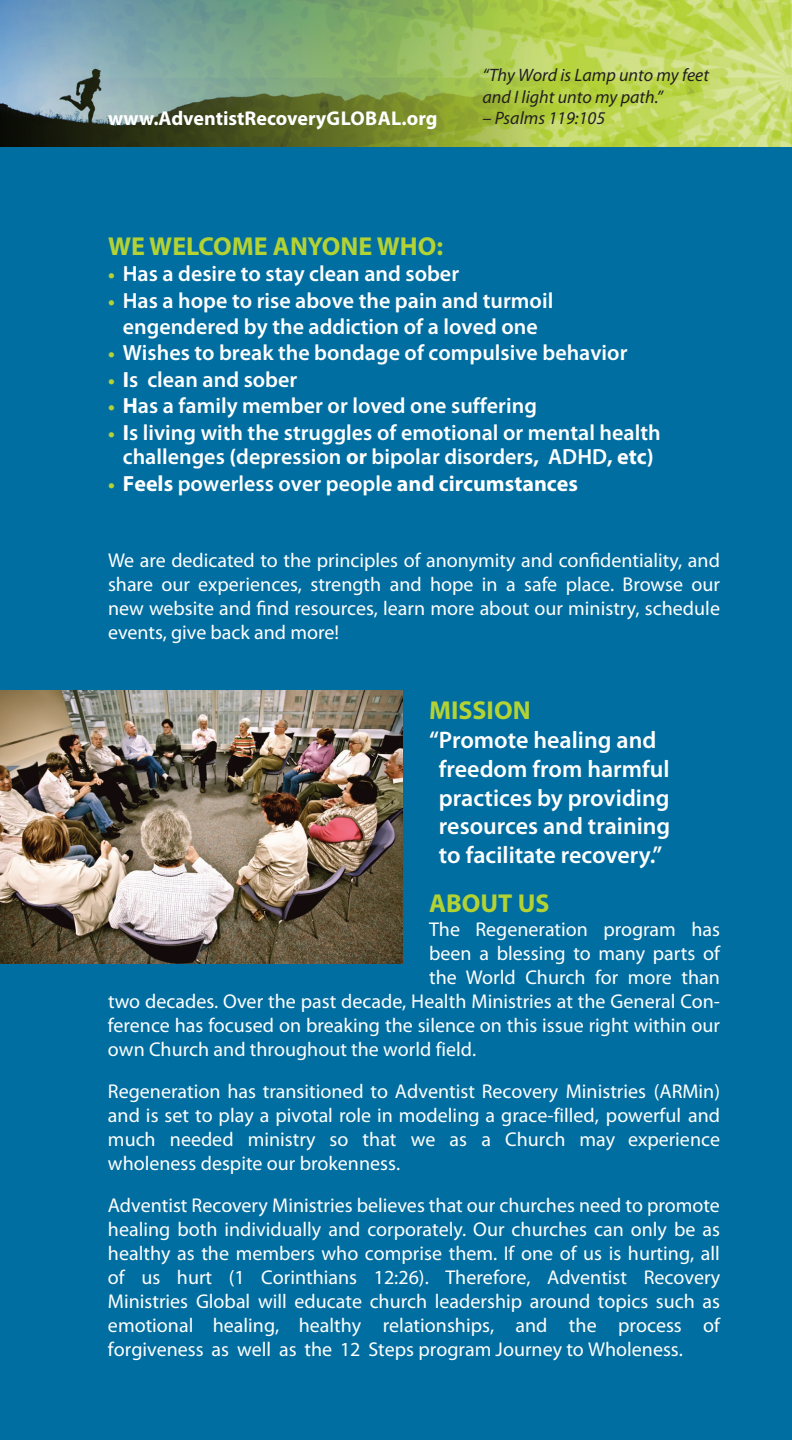
<style>
.page{position:relative;width:792px;height:1440px;background:#fff}
.page>*{position:absolute;margin:0;border:0;box-sizing:border-box;transform-origin:0 0}
.t1{font:700 26px "Myriad Pro";color:#b3d234}
.t2{font:600 24px/28.8px "Myriad Pro";color:#fff;text-align:center}
.t3{font:600 22px/26.4px "Myriad Pro";color:#fff;text-align:center}
.t4{font:700 22px "Myriad Pro";color:#fff}
.t5{font:20px/24px "Myriad Pro";color:#fff;text-align:justify}
.t6{font:700 20px "Myriad Pro";color:#fff}
.t7{font:italic 18px/21.6px "Myriad Pro";color:#231f20}
.s1{font-weight:700;font-size:20px;color:#b3d234}
.s2{font-weight:700}
.s3{font-size:20px;color:#b3d234}
.s4{font-weight:600}
</style>
<div class="page">
<img style="left:590px;top:0;width:202px;height:147px">
<img style="left:0;top:0;width:590px;height:147px">
<div style="left:0;top:147px;width:792px;height:1293px;background:#006ea0"></div>
<img style="left:0;top:691px;width:402px;height:272px">
<p class="t6" style="left:108px;top:105px;width:331px">www.AdventistRecoveryGLOBAL.org</p>
<p class="t7" style="left:482px;top:64px;width:228px">“Thy Word is Lamp unto my feet and I light unto my path.”</p>
<p class="t7" style="left:482px;top:107px;width:124px">– Psalms 119:105</p>
<h1 class="t1" style="left:108px;top:229px;width:337px">WE WELCOME ANYONE WHO:</h1>
<p class="t3" style="left:108px;top:260px;width:353px"><span class="s1">•</span> Has a desire to stay clean and sober</p>
<p class="t3" style="left:108px;top:286px;width:447px"><span class="s1">•</span> Has a hope to rise above the pain and turmoil engendered by the addiction of a loved one</p>
<p class="t3" style="left:108px;top:339px;width:521px"><span class="s1">•</span> Wishes to break the bondage of compulsive behavior</p>
<p class="t3" style="left:108px;top:366px;width:191px"><span class="s1">•</span> <span class="s2">I</span>s clean and sober</p>
<p class="t3" style="left:108px;top:392px;width:430px"><span class="s1">•</span> <span class="s2">H</span>as a family member or loved one suffering</p>
<p class="t3" style="left:108px;top:419px;width:554px;line-height:24.8px"><span class="s1">•</span> <span class="s2">I</span>s living with the struggles of emotional or mental health challenges <span class="s2">(</span>depression <span class="s2">or</span> bipolar disorders<span class="s2">,</span> ADHD<span class="s2">, etc)</span></p>
<p class="t4" style="left:108px;top:469px;width:472px"><span class="s3">•</span> Feels <span class="s4">powerless over people</span> and circumstances</p>
<p class="t5" style="left:108px;top:548px;width:614px">We are dedicated to the principles of anonymity and confidentiality, and share our experiences, strength and hope in a safe place. Browse our new website and find resources, learn more about our ministry, schedule events, give back and more!</p>
<h1 class="t1" style="left:429px;top:693px;width:103px">MISSION</h1>
<p class="t2" style="left:429px;top:725px;width:243px">“Promote healing and freedom from harmful practices by providing resources and training to facilitate recovery.”</p>
<h1 class="t1" style="left:429px;top:887px;width:122px">ABOUT US</h1>
<p class="t5" style="left:429px;top:917px;width:292px">The Regeneration program has</p>
<p class="t5" style="left:429px;top:941px;width:292px">been a blessing to many parts of</p>
<p class="t5" style="left:429px;top:965px;width:292px">the World Church for more than</p>
<p class="t5" style="left:108px;top:989px;width:614px">two decades. Over the past decade, Health Ministries at the General Con-</p>
<p class="t5" style="left:108px;top:1013px;width:614px">ference has focused on breaking the silence on this issue right within our</p>
<p class="t5" style="left:108px;top:1037px;width:370px">own Church and throughout the world field.</p>
<p class="t5" style="left:108px;top:1079px;width:614px">Regeneration has transitioned to Adventist Recovery Ministries (ARMin) and is set to play a pivotal role in modeling a grace-filled, powerful and much needed ministry so that we as a Church may experience wholeness despite our brokenness.</p>
<p class="t5" style="left:108px;top:1193px;width:614px">Adventist Recovery Ministries believes that our churches need to promote healing both individually and corporately. Our churches can only be as healthy as the members who comprise them. If one of us is hurting, all of us hurt (1 Corinthians 12:26). Therefore, Adventist Recovery Ministries Global will educate church leadership around topics such as emotional healing, healthy relationships, and the process of forgiveness as well as the 12 Steps program Journey to Wholeness.</p>
</div>
